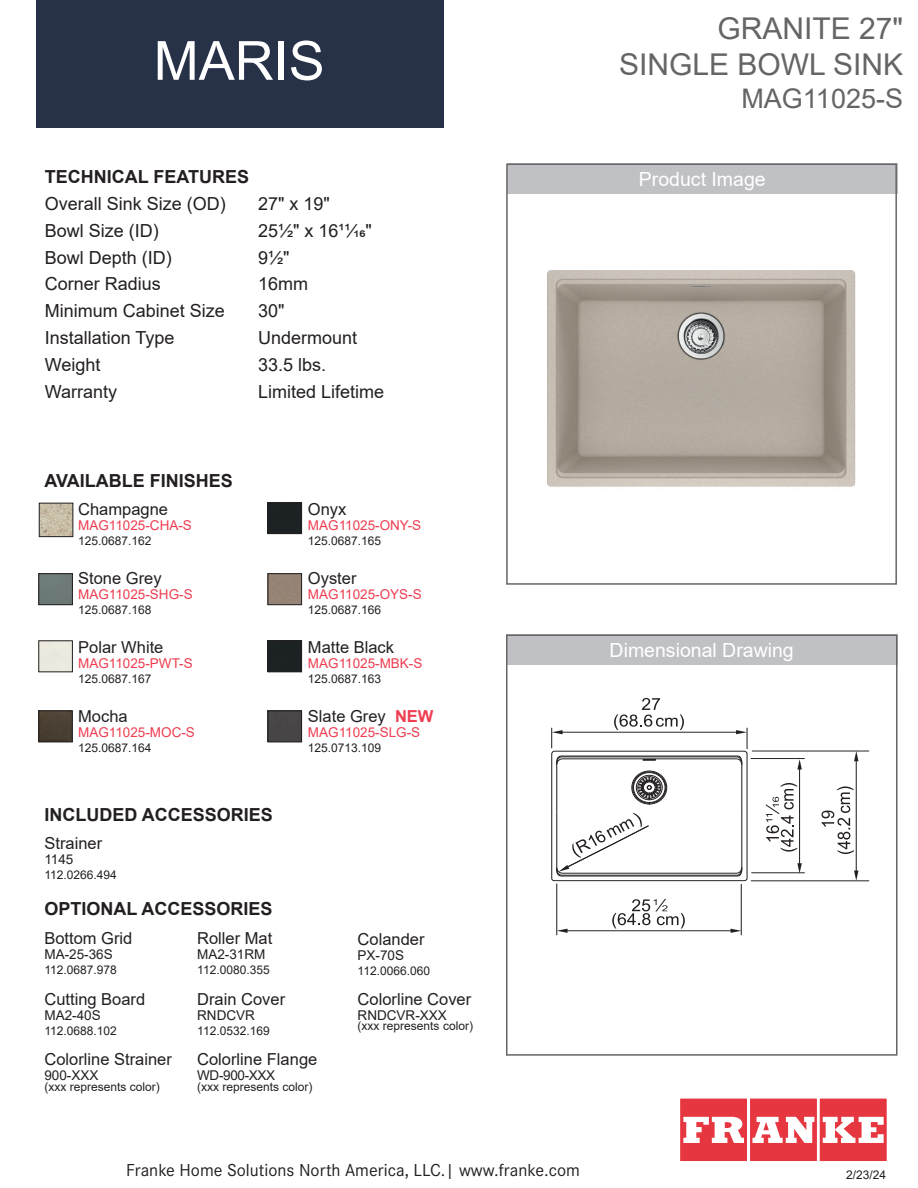
<style>
.page{position:relative;width:918px;height:1188px;background:#fff}
.page>*{position:absolute;margin:0;border:0;box-sizing:border-box;transform-origin:0 0}
.t1{font:54px "Arial";color:#fff}
.t2{font:30px "Arial";color:#656568}
.t3{font:27px "Arial";color:#656568}
.t4{font:19.5px "Arial";color:#fff}
.t5{font:18px "Arial";color:#231f20}
.t6{font:700 18px "Arial";color:#231f20}
.t7{font:18px "Corporate S";color:#231f20}
.t8{font:16.5px "Arial";color:#231f20}
.t9{font:13.5px "Arial";color:#ee3d50}
.t10{font:13.5px "Arial";color:#231f20}
.t11{font:12px "Arial";color:#231f20}
.s1{font-weight:700;color:#ee3d50}
</style>
<div class="page">
<img style="left:270px;top:642px;width:30px;height:28px">
<div style="left:268px;top:640px;width:34px;height:32px;border:1px solid #231f20"></div>
<img style="left:270px;top:575px;width:30px;height:28px">
<div style="left:268px;top:573px;width:34px;height:32px;border:1px solid #231f20"></div>
<img style="left:41px;top:505px;width:30px;height:30px">
<div style="left:39px;top:503px;width:34px;height:34px;border:1px solid #231f20"></div>
<img style="left:40px;top:713px;width:31px;height:27px">
<div style="left:38px;top:711px;width:35px;height:31px;border:1px solid #231f20"></div>
<div style="left:38px;top:640px;width:35px;height:32px;border:1px solid #231f20"></div>
<img style="left:40px;top:575px;width:31px;height:28px">
<div style="left:38px;top:573px;width:35px;height:32px;border:1px solid #231f20"></div>
<img style="left:270px;top:504px;width:30px;height:28px">
<div style="left:268px;top:502px;width:34px;height:32px;border:1px solid #231f20"></div>
<div style="left:37px;top:0;width:407px;height:127px;background:#273148"></div>
<img style="left:270px;top:713px;width:30px;height:27px">
<div style="left:268px;top:711px;width:34px;height:31px;border:1px solid #231f20"></div>
<div style="left:506px;top:634px;width:392px;height:31px;background:#c0c1c4"></div>
<div style="left:506px;top:634px;width:392px;height:422px;border:2px solid #656568"></div>
<div style="left:507px;top:164px;width:391px;height:30px;background:#c0c1c4"></div>
<div style="left:506px;top:164px;width:391px;height:421px;border:2px solid #656568"></div>
<svg style="left:680px;top:1099px;width:206px;height:62px"></svg>
<hr style="left:856px;top:758px;width:1px;height:116px;background:#231f20">
<hr style="left:799px;top:766px;width:1px;height:101px;background:#231f20">
<svg style="left:854px;top:752px;width:4px;height:9px"></svg>
<svg style="left:854px;top:871px;width:4px;height:10px"></svg>
<svg style="left:797px;top:759px;width:5px;height:11px"></svg>
<svg style="left:797px;top:863px;width:5px;height:10px"></svg>
<svg style="left:731px;top:929px;width:10px;height:4px"></svg>
<svg style="left:558px;top:929px;width:10px;height:4px"></svg>
<hr style="left:752px;top:751px;width:117px;height:1px;background:#231f20">
<hr style="left:751px;top:881px;width:118px;height:1px;background:#231f20">
<hr style="left:752px;top:873px;width:52px;height:1px;background:#231f20">
<hr style="left:564px;top:931px;width:170px;height:1px;background:#231f20">
<hr style="left:557px;top:884px;width:1px;height:51px;background:#231f20">
<hr style="left:741px;top:884px;width:1px;height:51px;background:#231f20">
<hr style="left:751px;top:758px;width:53px;height:1px;background:#231f20">
<svg style="left:821px;top:786px;width:33px;height:68px"></svg>
<svg style="left:766px;top:783px;width:31px;height:69px"></svg>
<svg style="left:612px;top:899px;width:73px;height:30px"></svg>
<svg style="left:551px;top:698px;width:197px;height:183px"></svg>
<img style="left:547px;top:270px;width:309px;height:217px">
<p class="t1" style="left:154px;top:24px;width:173px">MARIS</p>
<p class="t6" style="left:45px;top:164px;width:206px">TECHNICAL FEATURES</p>
<p class="t5" style="left:45px;top:191px;width:183px">Overall Sink Size (OD)</p>
<p class="t5" style="left:258px;top:191px;width:73px">27" x 19"</p>
<p class="t5" style="left:45px;top:218px;width:116px">Bowl Size (ID)</p>
<p class="t5" style="left:258px;top:218px;width:115px">251/2" x 1611/16"</p>
<p class="t5" style="left:45px;top:245px;width:129px">Bowl Depth (ID)</p>
<p class="t5" style="left:258px;top:245px;width:33px">91/2"</p>
<p class="t5" style="left:45px;top:271px;width:118px">Corner Radius</p>
<p class="t5" style="left:258px;top:271px;width:52px">16mm</p>
<p class="t5" style="left:45px;top:298px;width:182px">Minimum Cabinet Size</p>
<p class="t5" style="left:258px;top:298px;width:28px">30"</p>
<p class="t5" style="left:45px;top:325px;width:131px">Installation Type</p>
<p class="t5" style="left:258px;top:325px;width:101px">Undermount</p>
<p class="t5" style="left:45px;top:352px;width:57px">Weight</p>
<p class="t5" style="left:258px;top:352px;width:70px">33.5 lbs.</p>
<p class="t5" style="left:45px;top:379px;width:74px">Warranty</p>
<p class="t5" style="left:258px;top:379px;width:128px">Limited Lifetime</p>
<p class="t6" style="left:44px;top:468px;width:190px">AVAILABLE FINISHES</p>
<p class="t8" style="left:78px;top:498px;width:91px">Champagne</p>
<p class="t9" style="left:78px;top:516px;width:115px">MAG11025-CHA-S</p>
<p class="t11" style="left:78px;top:533px;width:75px">125.0687.162</p>
<p class="t8" style="left:78px;top:567px;width:85px">Stone Grey</p>
<p class="t9" style="left:78px;top:585px;width:116px">MAG11025-SHG-S</p>
<p class="t11" style="left:78px;top:602px;width:75px">125.0687.168</p>
<p class="t8" style="left:78px;top:636px;width:87px">Polar White</p>
<p class="t9" style="left:78px;top:654px;width:116px">MAG11025-PWT-S</p>
<p class="t11" style="left:78px;top:671px;width:75px">125.0687.167</p>
<p class="t8" style="left:78px;top:705px;width:51px">Mocha</p>
<p class="t9" style="left:78px;top:723px;width:118px">MAG11025-MOC-S</p>
<p class="t11" style="left:78px;top:740px;width:75px">125.0687.164</p>
<p class="t6" style="left:44px;top:802px;width:230px">INCLUDED ACCESSORIES</p>
<p class="t8" style="left:44px;top:832px;width:59px">Strainer</p>
<p class="t10" style="left:44px;top:850px;width:31px">1145</p>
<p class="t11" style="left:44px;top:867px;width:74px">112.0266.494</p>
<p class="t6" style="left:44px;top:896px;width:230px">OPTIONAL ACCESSORIES</p>
<p class="t8" style="left:44px;top:927px;width:90px">Bottom Grid</p>
<p class="t10" style="left:44px;top:945px;width:70px">MA-25-36S</p>
<p class="t11" style="left:44px;top:961px;width:74px">112.0687.978</p>
<p class="t8" style="left:197px;top:927px;width:77px">Roller Mat</p>
<p class="t10" style="left:197px;top:945px;width:70px">MA2-31RM</p>
<p class="t11" style="left:197px;top:961px;width:74px">112.0080.355</p>
<p class="t8" style="left:44px;top:987px;width:102px">Cutting Board</p>
<p class="t10" style="left:44px;top:1006px;width:58px">MA2-40S</p>
<p class="t11" style="left:44px;top:1022px;width:74px">112.0688.102</p>
<p class="t8" style="left:197px;top:987px;width:90px">Drain Cover</p>
<p class="t10" style="left:197px;top:1006px;width:59px">RNDCVR</p>
<p class="t11" style="left:197px;top:1022px;width:74px">112.0532.169</p>
<p class="t8" style="left:308px;top:498px;width:40px">Onyx</p>
<p class="t9" style="left:308px;top:516px;width:115px">MAG11025-ONY-S</p>
<p class="t11" style="left:308px;top:533px;width:75px">125.0687.165</p>
<p class="t8" style="left:308px;top:567px;width:50px">Oyster</p>
<p class="t9" style="left:308px;top:585px;width:115px">MAG11025-OYS-S</p>
<p class="t11" style="left:308px;top:602px;width:75px">125.0687.166</p>
<p class="t8" style="left:308px;top:636px;width:88px">Matte Black</p>
<p class="t9" style="left:308px;top:654px;width:116px">MAG11025-MBK-S</p>
<p class="t11" style="left:308px;top:671px;width:75px">125.0687.163</p>
<p class="t8" style="left:308px;top:705px;width:127px">Slate Grey <span class="s1">NEW</span></p>
<p class="t9" style="left:308px;top:723px;width:114px">MAG11025-SLG-S</p>
<p class="t11" style="left:308px;top:740px;width:75px">125.0713.109</p>
<p class="t8" style="left:358px;top:928px;width:68px">Colander</p>
<p class="t10" style="left:358px;top:946px;width:48px">PX-70S</p>
<p class="t11" style="left:358px;top:962px;width:74px">112.0066.060</p>
<p class="t8" style="left:358px;top:987px;width:115px">Colorline Cover</p>
<p class="t10" style="left:358px;top:1006px;width:91px">RNDCVR-XXX</p>
<p class="t11" style="left:358px;top:1018px;width:117px">(xxx represents color)</p>
<p class="t8" style="left:44px;top:1048px;width:129px">Colorline Strainer</p>
<p class="t10" style="left:44px;top:1066px;width:56px">900-XXX</p>
<p class="t11" style="left:44px;top:1078px;width:117px">(xxx represents color)</p>
<p class="t8" style="left:197px;top:1048px;width:122px">Colorline Flange</p>
<p class="t10" style="left:197px;top:1066px;width:79px">WD-900-XXX</p>
<p class="t11" style="left:197px;top:1078px;width:117px">(xxx represents color)</p>
<p class="t7" style="left:126px;top:1157px;width:455px">Franke Home Solutions North America, LLC.| www.franke.com</p>
<p class="t2" style="left:717px;top:8px;width:187px">GRANITE 27"</p>
<p class="t2" style="left:619px;top:44px;width:285px">SINGLE BOWL SINK</p>
<p class="t3" style="left:741px;top:80px;width:163px">MAG11025-S</p>
<p class="t4" style="left:639px;top:166px;width:128px">Product Image</p>
<p class="t4" style="left:610px;top:637px;width:186px">Dimensional Drawing</p>
<p class="t11" style="left:846px;top:1166px;width:42px">2/23/24</p>
</div>
